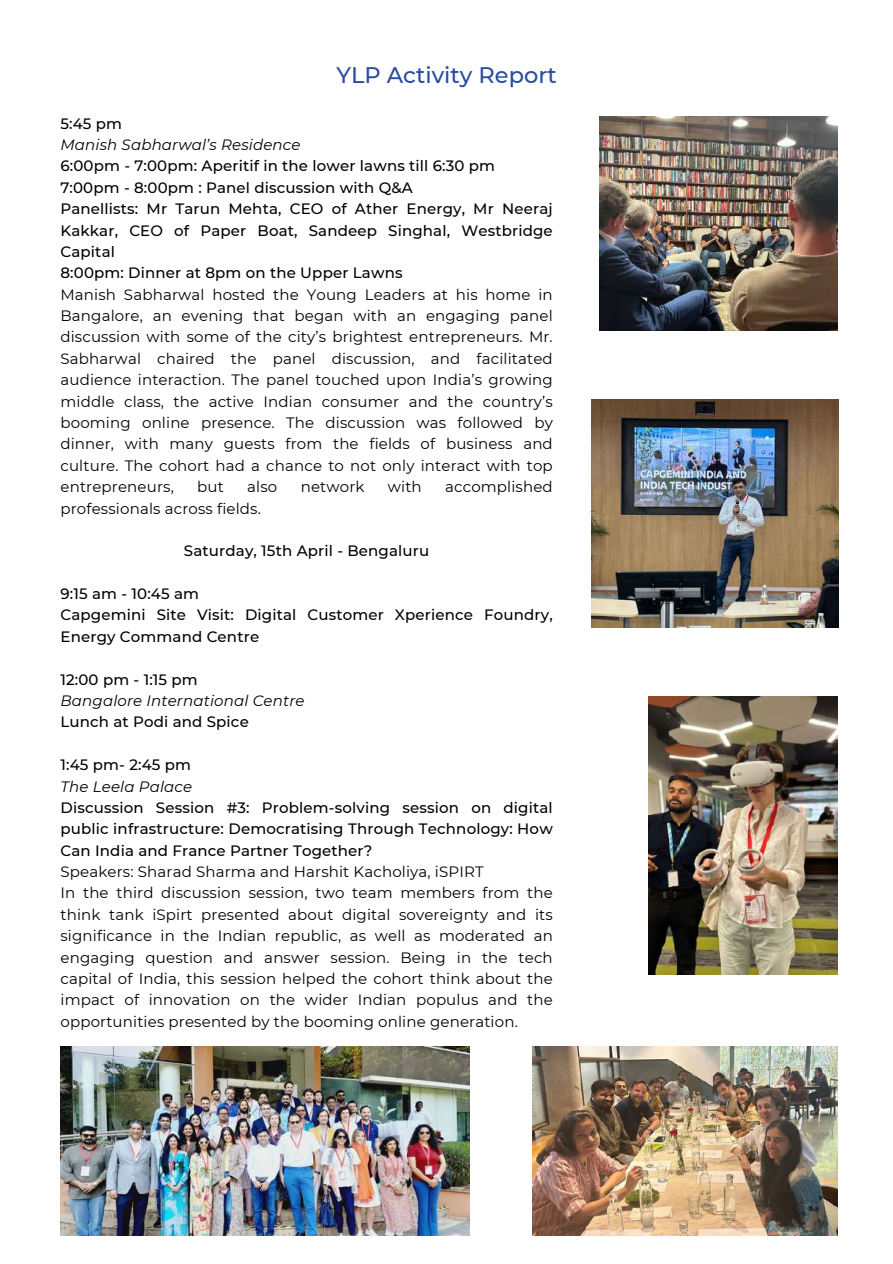
<style>
.page{position:relative;width:893px;height:1264px;background:#fff}
.page>*{position:absolute;margin:0;border:0;box-sizing:border-box;transform-origin:0 0}
.t1{font:500 22.5px "Montserrat";color:#294ba1}
.t2{font:15px/21.3px "Montserrat";letter-spacing:.01em;color:#000001;text-align:justify}
.t3{font:500 15px/21.3px "Montserrat";letter-spacing:.01em;color:#000001}
.t4{font:italic 15px "Montserrat";letter-spacing:.01em;color:#000001}
</style>
<div class="page">
<img style="left:599px;top:116px;width:238px;height:214px">
<img style="left:591px;top:399px;width:247px;height:228px">
<img style="left:648px;top:696px;width:189px;height:278px">
<img style="left:532px;top:1046px;width:305px;height:189px">
<img style="left:60px;top:1046px;width:409px;height:189px">
<h1 class="t1" style="left:336px;top:61px;width:222px">YLP Activity Report</h1>
<p class="t3" style="left:60px;top:113px;width:63px">5:45 pm</p>
<p class="t4" style="left:60px;top:135px;width:241px">Manish Sabharwal’s Residence</p>
<p class="t3" style="left:60px;top:155px;width:494px">6:00pm - 7:00pm: Aperitif in the lower lawns till 6:30 pm 7:00pm - 8:00pm : Panel discussion with Q&amp;A<br>Panellists: Mr Tarun Mehta, CEO of Ather Energy, Mr Neeraj Kakkar, CEO of Paper Boat, Sandeep Singhal, Westbridge Capital<br>8:00pm: Dinner at 8pm on the Upper Lawns</p>
<p class="t2" style="left:60px;top:284px;width:494px">Manish Sabharwal hosted the Young Leaders at his home in Bangalore, an evening that began with an engaging panel discussion with some of the city’s brightest entrepreneurs. Mr.<br>Sabharwal chaired the panel discussion, and facilitated audience interaction. The panel touched upon India’s growing middle class, the active Indian consumer and the country’s booming online presence. The discussion was followed by dinner, with many guests from the fields of business and culture. The cohort had a chance to not only interact with top entrepreneurs,</p>
<p class="t2" style="left:197px;top:476px;width:28px">but</p>
<p class="t2" style="left:247px;top:476px;width:32px">also</p>
<p class="t2" style="left:301px;top:476px;width:65px">network</p>
<p class="t2" style="left:388px;top:476px;width:35px">with</p>
<p class="t2" style="left:445px;top:476px;width:109px">accomplished</p>
<p class="t2" style="left:60px;top:497px;width:202px">professionals across fields.</p>
<p class="t3" style="left:184px;top:540px;width:247px">Saturday, 15th April - Bengaluru</p>
<p class="t3" style="left:60px;top:583px;width:494px">9:15 am - 10:45 am<br>Capgemini Site Visit: Digital Customer Xperience Foundry,<br>Energy Command Centre</p>
<p class="t3" style="left:60px;top:668px;width:139px">12:00 pm - 1:15 pm</p>
<p class="t4" style="left:60px;top:691px;width:245px">Bangalore International Centre</p>
<p class="t3" style="left:60px;top:711px;width:190px">Lunch at Podi and Spice</p>
<p class="t3" style="left:60px;top:754px;width:132px">1:45 pm- 2:45 pm</p>
<p class="t4" style="left:60px;top:777px;width:133px">The Leela Palace</p>
<p class="t3" style="left:60px;top:797px;width:494px;text-align:justify">Discussion Session #3: Problem-solving session on digital public infrastructure: Democratising Through Technology: How Can India and France Partner Together?</p>
<p class="t2" style="left:60px;top:861px;width:494px;text-align:left">Speakers: Sharad Sharma and Harshit Kacholiya, iSPIRT<br>In the third discussion session, two team members from the think tank iSpirt presented about digital sovereignty and its significance in the Indian republic, as well as moderated an engaging question and answer session. Being in the tech capital of India, this session helped the cohort think about the impact of innovation on the wider Indian populus and the opportunities presented by the booming online generation.</p>
</div>
